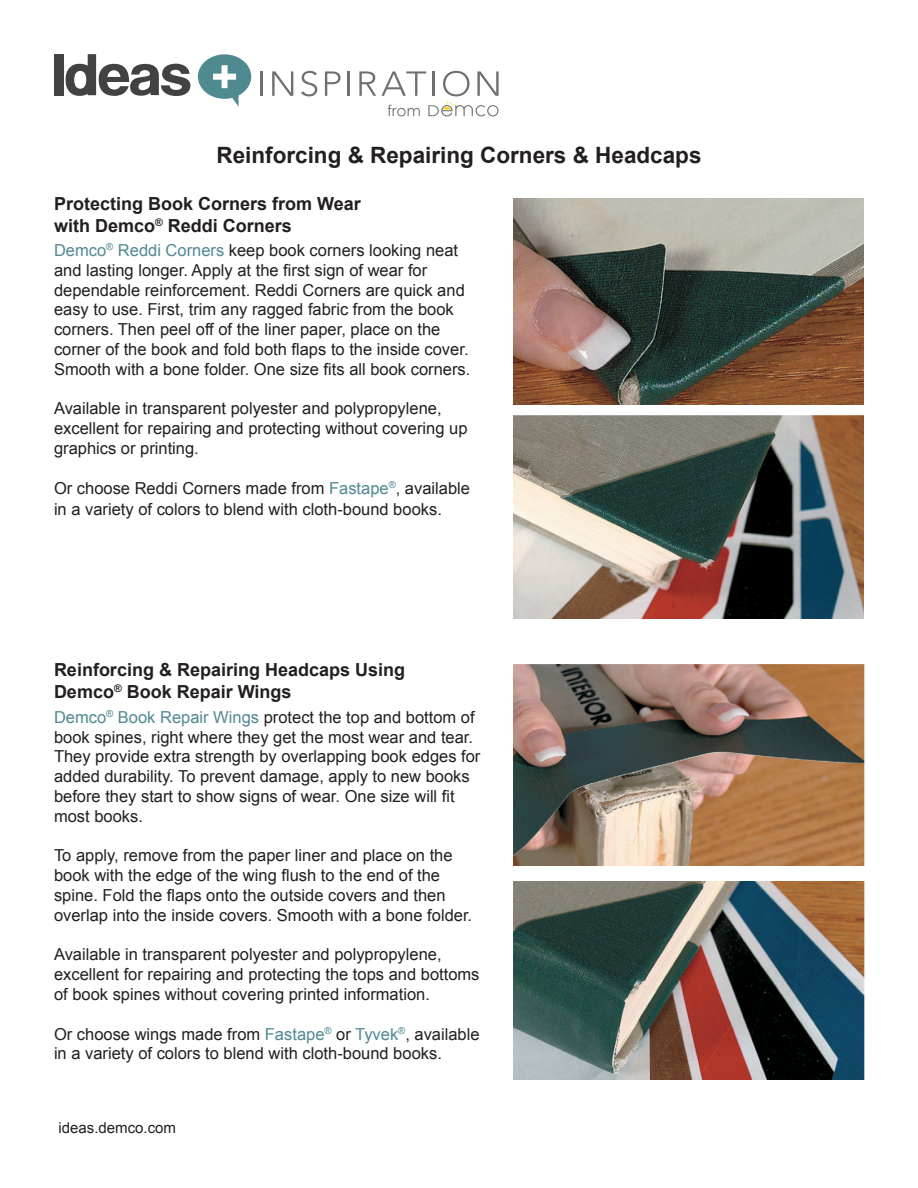
<style>
.page{position:relative;width:918px;height:1188px;background:#fff}
.page>*{position:absolute;margin:0;border:0;box-sizing:border-box;transform-origin:0 0}
.t1{font:700 22.5px "Arial";color:#231f20}
.t2{font:700 18px/21.6px "Arial";color:#231f20}
.t3{font:16.5px/19.8px "Arial";color:#231f20}
.t4{font:15px "Arial";color:#231f20}
.s1{color:#508991}
</style>
<div class="page">
<img style="left:513px;top:199px;width:351px;height:205px">
<svg style="left:198px;top:54px;width:53px;height:53px"></svg>
<hr style="left:260px;top:71px;width:3px;height:25px;background:#6d6f70">
<svg style="left:272px;top:71px;width:21px;height:25px"></svg>
<svg style="left:301px;top:71px;width:16px;height:25px"></svg>
<svg style="left:325px;top:71px;width:16px;height:25px"></svg>
<hr style="left:348px;top:71px;width:2px;height:25px;background:#6d6f70">
<div style="left:54px;top:54px;width:9px;height:41px;background:#424242"></div>
<svg style="left:66px;top:54px;width:124px;height:42px"></svg>
<svg style="left:359px;top:71px;width:140px;height:45px"></svg>
<img style="left:513px;top:416px;width:351px;height:203px">
<img style="left:514px;top:665px;width:351px;height:200px">
<img style="left:514px;top:882px;width:351px;height:197px">
<p class="t1" style="left:216px;top:140px;width:487px">Reinforcing &amp; Repairing Corners &amp; Headcaps</p>
<p class="t2" style="left:54px;top:193px;width:308px">Protecting Book Corners from Wear with Demco<sup>®</sup> Reddi Corners</p>
<p class="t3" style="left:54px;top:240px;width:418px"><span class="s1">Demco</span><sup>®</sup> <span class="s1">Reddi Corners</span> keep book corners looking neat and lasting longer. Apply at the first sign of wear for dependable reinforcement. Reddi Corners are quick and easy to use. First, trim any ragged fabric from the book corners. Then peel off of the liner paper, place on the corner of the book and fold both flaps to the inside cover.<br>Smooth with a bone folder. One size fits all book corners.</p>
<p class="t3" style="left:54px;top:399px;width:415px">Available in transparent polyester and polypropylene, excellent for repairing and protecting without covering up graphics or printing.</p>
<p class="t3" style="left:54px;top:477px;width:418px;line-height:21.6px">Or choose Reddi Corners made from <span class="s1">Fastape</span><sup>®</sup>, available in a variety of colors to blend with cloth-bound books.</p>
<p class="t2" style="left:54px;top:660px;width:353px">Reinforcing &amp; Repairing Headcaps Using<br>Demco<sup>®</sup> Book Repair Wings</p>
<p class="t3" style="left:54px;top:707px;width:428px"><span class="s1">Demco</span><sup>®</sup> <span class="s1">Book Repair Wings</span> protect the top and bottom of book spines, right where they get the most wear and tear.<br>They provide extra strength by overlapping book edges for added durability. To prevent damage, apply to new books before they start to show signs of wear. One size will fit most books.</p>
<p class="t3" style="left:54px;top:846px;width:420px">To apply, remove from the paper liner and place on the book with the edge of the wing flush to the end of the spine. Fold the flaps onto the outside covers and then overlap into the inside covers. Smooth with a bone folder.</p>
<p class="t3" style="left:54px;top:945px;width:427px">Available in transparent polyester and polypropylene, excellent for repairing and protecting the tops and bottoms of book spines without covering printed information.</p>
<p class="t3" style="left:54px;top:1024px;width:427px">Or choose wings made from <span class="s1">Fastape</span><sup>®</sup> or <span class="s1">Tyvek</span><sup>®</sup>, available in a variety of colors to blend with cloth-bound books.</p>
<p class="t4" style="left:58px;top:1118px;width:119px">ideas.demco.com</p>
</div>
